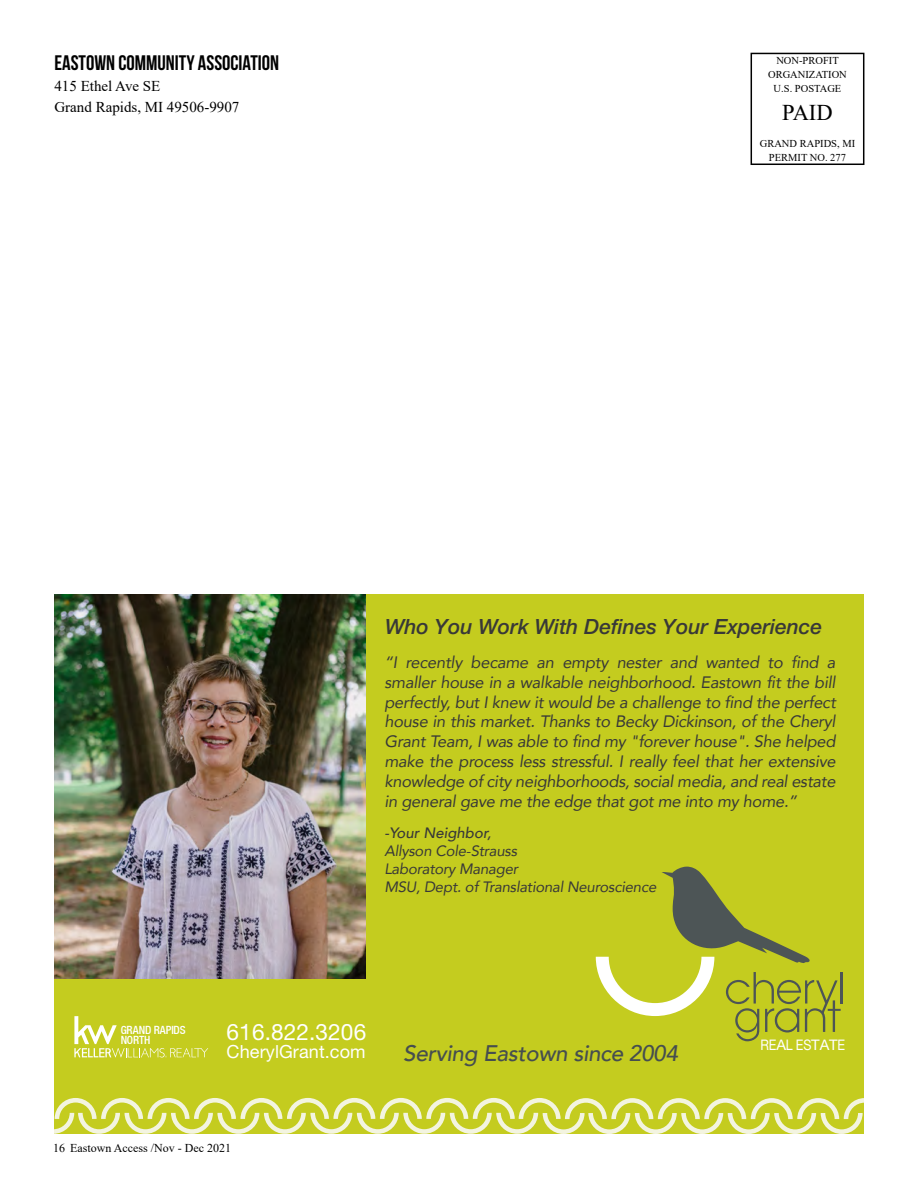
<style>
.page{position:relative;width:918px;height:1188px;background:#fff}
.page>*{position:absolute;margin:0;border:0;box-sizing:border-box;transform-origin:0 0}
.t1{font:22.65px "Helvetica Neue LT Pro";letter-spacing:.005em;color:#fff}
.t2{font:italic 500 22.5px "Avenir";letter-spacing:-.015em;color:#464e4f}
.t3{font:22.5px "Times New Roman";color:#000}
.t4{font:italic 500 21px "Helvetica Neue LT Pro";color:#383838}
.t5{font:21px "Bebas Neue";color:#000}
.t6{font:18.15px "Helvetica Neue LT Pro";letter-spacing:.005em;color:#fff}
.t7{font:italic 16.5px/19.8px "Avenir";letter-spacing:-.015em;color:#383838;text-align:justify}
.t8{font:italic 15px/18px "Avenir";letter-spacing:-.015em;color:#383838}
.t9{font:15px/21px "Times New Roman";color:#000}
.t10{font:italic 500 15px "Avenir";color:#383838}
.t11{font:14.55px "Helvetica Neue LT Pro";letter-spacing:-.01em;color:#fff;scale:.86 1}
.t12{font:12px "Times New Roman";color:#000}
.t13{font:500 condensed 11.4px/10.6px "Helvetica Neue LT";letter-spacing:-.015em;color:#fff}
.t14{font:10.5px/13.5px "Times New Roman";color:#000;text-align:center}
</style>
<div class="page">
<div style="left:751px;top:53px;width:113px;height:112px;border:2px solid #000"></div>
<div style="left:54px;top:594px;width:810px;height:540px;background:#c4cc1f"></div>
<svg style="left:74px;top:1016px;width:134px;height:42px"></svg>
<svg style="left:596px;top:866px;width:245px;height:175px"></svg>
<hr style="left:840px;top:972px;width:2px;height:32px;background:#4d5556">
<svg style="left:54px;top:1098px;width:810px;height:36px"></svg>
<img style="left:55px;top:594px;width:310px;height:384px">
<p class="t5" style="left:54px;top:51px;width:226px">EASTOWN COMMUNITY ASSOCIATION</p>
<p class="t9" style="left:54px;top:75px;width:186px">415 Ethel Ave SE<br>Grand Rapids, MI 49506-9907</p>
<p class="t14" style="left:768px;top:54px;width:80px">NON-PROFIT<br>ORGANIZATION<br>U.S. POSTAGE</p>
<h2 class="t3" style="left:782px;top:97px;width:52px">PAID</h2>
<p class="t14" style="left:760px;top:136px;width:97px">GRAND RAPIDS, MI<br>PERMIT NO. 277</p>
<p class="t4" style="left:385px;top:614px;width:439px">Who You Work With Defines Your Experience</p>
<p class="t7" style="left:384px;top:652px;width:453px">“I recently became an empty nester and wanted to find a smaller house in a walkable neighborhood. Eastown fit the bill perfectly, but I knew it would be a challenge to find the perfect house in this market. Thanks to Becky Dickinson, of the Cheryl Grant Team, I was able to find my "forever house". She helped make the process less stressful. I really feel that her extensive knowledge of city neighborhoods, social media, and real estate in general gave me the edge that got me into my home.”</p>
<p class="t10" style="left:384px;top:824px;width:109px">-Your Neighbor,</p>
<p class="t8" style="left:384px;top:842px;width:273px">Allyson Cole-Strauss<br>Laboratory Manager<br>MSU, Dept. of Translational Neuroscience</p>
<p class="t13" style="left:121px;top:1024px;width:66px">GRAND RAPIDS<br>NORTH</p>
<h1 class="t1" style="left:227px;top:1018px;width:141px">616.822.3206</h1>
<p class="t6" style="left:227px;top:1040px;width:141px">CherylGrant.com</p>
<h2 class="t2" style="left:403px;top:1040px;width:276px">Serving Eastown since 2004</h2>
<p class="t12" style="left:53px;top:1139px;width:180px">16 Eastown Access /Nov - Dec 2021</p>
<p class="t11" style="left:760px;top:1036px;width:100px">REAL ESTATE</p>
</div>
